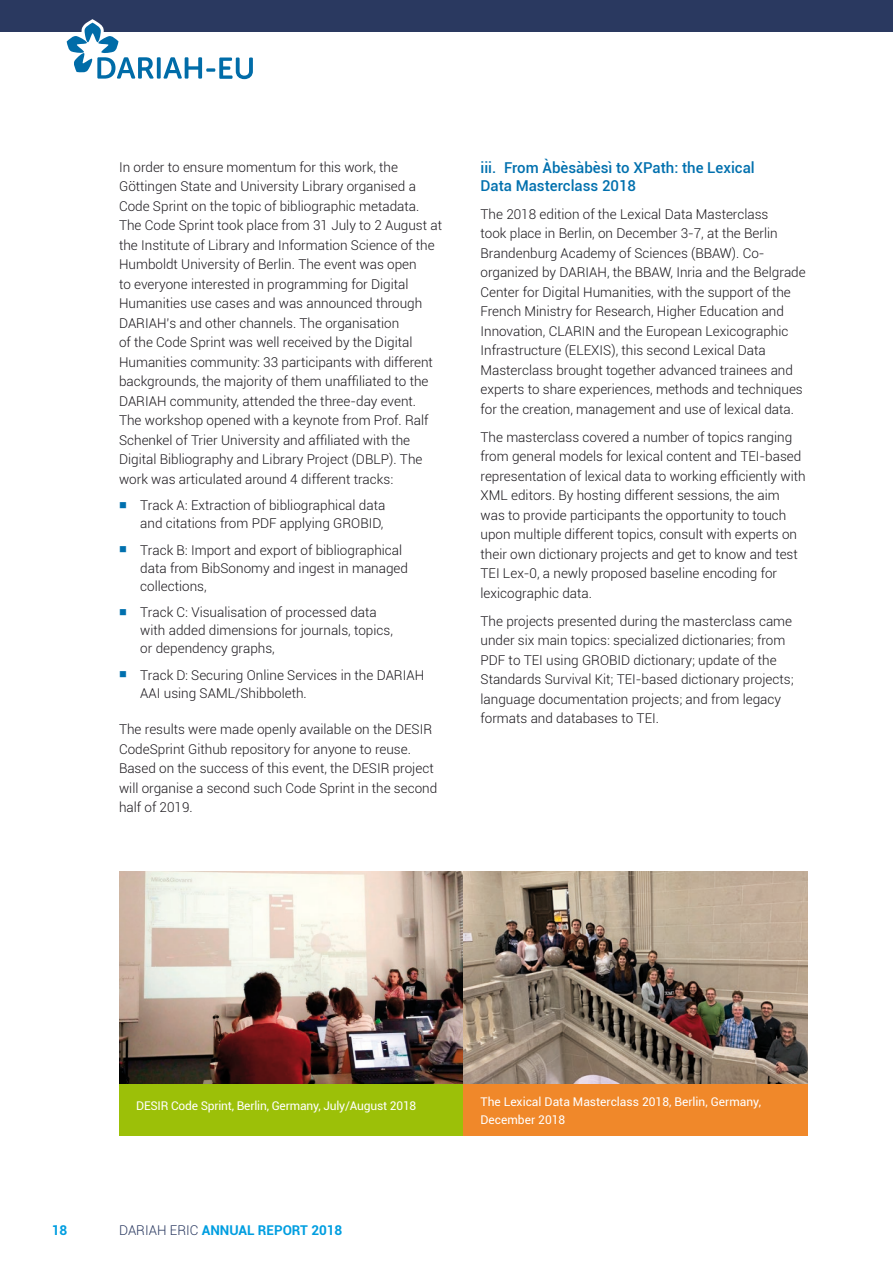
<style>
.page{position:relative;width:893px;height:1263px;background:#fff}
.page>*{position:absolute;margin:0;border:0;box-sizing:border-box;transform-origin:0 0}
.t1{font:500 15px/18px "Roboto";color:#0070ae}
.Body_0-0__2{font:300 13.5px/19.5px "Roboto";color:#1a171c}
.Body_5-5__2{font:300 13.5px/18px "Roboto";color:#1a171c}
.Body_5-5__4{font:300 13.5px/18px "Roboto";color:#1a171c}
.t2{font:700 13.5px "Roboto";color:#009ee0}
.t3{font:12px/18px "Roboto";color:#fff}
.s1{color:#0070ae}
.s2{font-weight:300;color:#2a3960}
</style>
<div class="page">
<img style="left:119px;top:872px;width:689px;height:212px">
<div style="left:119px;top:1084px;width:344px;height:52px;background:#9cc008"></div>
<div style="left:463px;top:1084px;width:345px;height:52px;background:#f0882a"></div>
<div style="left:0;top:0;width:893px;height:32px;background:#2a3960"></div>
<svg style="left:157px;top:57px;width:4px;height:22px"></svg>
<svg style="left:67px;top:19px;width:87px;height:60px"></svg>
<svg style="left:163px;top:57px;width:90px;height:22px"></svg>
<p class="Body_0-0__2" style="left:119px;top:157px;width:324px">In order to ensure momentum for this work, the Göttingen State and University Library organised a Code Sprint on the topic of bibliographic metadata.<br>The Code Sprint took place from 31 July to 2 August at the Institute of Library and Information Science of the Humboldt University of Berlin. The event was open<br>to everyone interested in programming for Digital Humanities use cases and was announced through DARIAH’s and other channels. The organisation<br>of the Code Sprint was well received by the Digital Humanities community: 33 participants with different backgrounds, the majority of them unaffiliated to the DARIAH community, attended the three-day event.<br>The workshop opened with a keynote from Prof. Ralf Schenkel of Trier University and affiliated with the Digital Bibliography and Library Project (DBLP). The work was articulated around 4 different tracks:</p>
<p class="Body_5-5__2" style="left:119px;top:496px;width:268px;text-align:right"><span class="s1">■</span> Track A: Extraction of bibliographical data and citations from PDF applying GROBID,</p>
<p class="Body_5-5__2" style="left:140px;top:540px;width:269px;text-indent:-21px"><span class="s1">■</span> Track B: Import and export of bibliographical data from BibSonomy and ingest in managed collections,</p>
<p class="Body_5-5__2" style="left:140px;top:603px;width:254px;text-indent:-21px"><span class="s1">■</span> Track C: Visualisation of processed data with added dimensions for journals, topics, or dependency graphs,</p>
<p class="Body_5-5__4" style="left:140px;top:665px;width:285px;text-indent:-21px"><span class="s1">■</span> Track D: Securing Online Services in the DARIAH<br>AAI using SAML/Shibboleth.</p>
<p class="Body_0-0__2" style="left:119px;top:719px;width:320px">The results were made openly available on the DESIR CodeSprint Github repository for anyone to reuse.<br>Based on the success of this event, the DESIR project will organise a second such Code Sprint in the second half of 2019.</p>
<h3 class="t1" style="left:480px;top:158px;width:276px">iii. From Àbèsàbèsì to XPath: the Lexical<br>Data Masterclass 2018</h3>
<p class="Body_0-0__2" style="left:480px;top:204px;width:327px">The 2018 edition of the Lexical Data Masterclass<br>took place in Berlin, on December 3-7, at the Berlin Brandenburg Academy of Sciences (BBAW). Co&shy;organized by DARIAH, the BBAW, Inria and the Belgrade Center for Digital Humanities, with the support of the French Ministry for Research, Higher Education and Innovation, CLARIN and the European Lexicographic Infrastructure (ELEXIS), this second Lexical Data Masterclass brought together advanced trainees and experts to share experiences, methods and techniques for the creation, management and use of lexical data.</p>
<p class="Body_0-0__2" style="left:480px;top:427px;width:327px">The masterclass covered a number of topics ranging from general models for lexical content and TEI-based representation of lexical data to working efficiently with XML editors. By hosting different sessions, the aim was to provide participants the opportunity to touch upon multiple different topics, consult with experts on their own dictionary projects and get to know and test TEI Lex-0, a newly proposed baseline encoding for lexicographic data.</p>
<p class="Body_0-0__2" style="left:480px;top:611px;width:315px">The projects presented during the masterclass came under six main topics: specialized dictionaries; from PDF to TEI using GROBID dictionary; update of the Standards Survival Kit; TEI-based dictionary projects; language documentation projects; and from legacy formats and databases to TEI.</p>
<p class="t3" style="left:136px;top:1097px;width:282px">DESIR Code Sprint, Berlin, Germany, July/August 2018</p>
<p class="t3" style="left:480px;top:1092px;width:282px">The Lexical Data Masterclass 2018, Berlin, Germany,<br>December 2018</p>
<p class="t2" style="left:52px;top:1220px;width:17px">18</p>
<p class="t2" style="left:119px;top:1220px;width:225px"><span class="s2">DARIAH ERIC</span> ANNUAL REPORT 2018</p>
</div>
